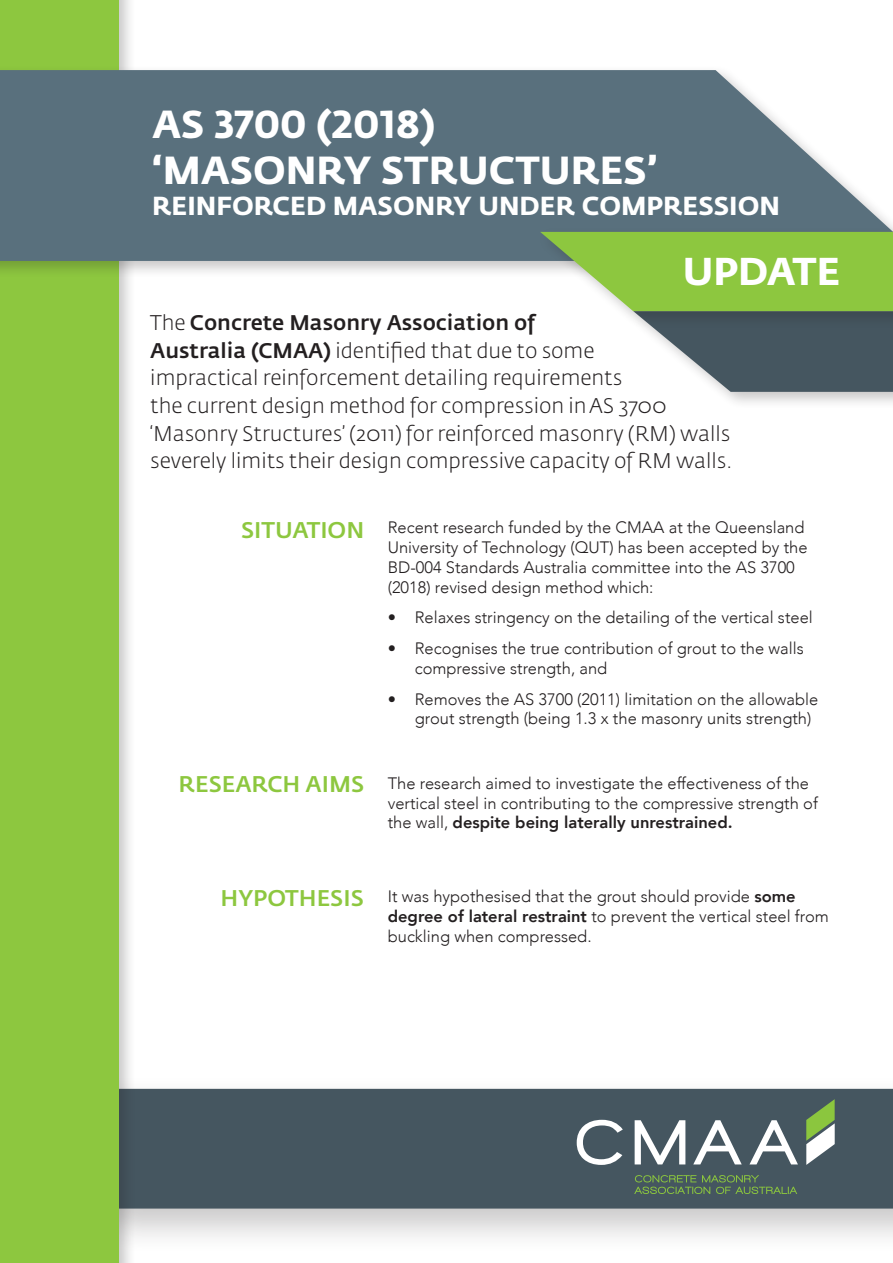
<style>
.page{position:relative;width:893px;height:1263px;background:#fff}
.page>*{position:absolute;margin:0;border:0;box-sizing:border-box;transform-origin:0 0}
.t1{font:38.7px/46.5px "Fedra Sans Bold SC";color:#fff}
.t2{font:700 38.4px "Fedra Sans";color:#fff}
.t3{font:25.8px "Fedra Sans Bold SC";color:#fff}
.Body{font:500 22.5px "Fedra Sans";color:#8dc73f}
.Body-2{font:300 21px/27.8px "Fedra Sans";color:#231f20}
.Body-3{font:300 16.5px/19.8px "Avenir";color:#231f20}
.s1{font-weight:500}
.s2{font-weight:800}
</style>
<div class="page">
<div style="left:21px;top:1075px;width:872px;height:180px;background:#231f20;opacity:.25"></div>
<div style="left:136px;top:1089px;width:757px;height:119px;background:#455660"></div>
<div style="left:0;top:0;width:136px;height:1263px;background:#231f20;opacity:.25"></div>
<div style="left:0;top:0;width:118px;height:1263px;background:#8dc73f"></div>
<div style="left:630px;top:306px;width:263px;height:104px;background:#231f20;opacity:.25"></div>
<div style="left:0;top:65px;width:893px;height:214px;background:#231f20;opacity:.25"></div>
<svg style="left:0;top:70px;width:893px;height:191px;fill:#59707d"></svg>
<div style="left:537px;top:227px;width:356px;height:102px;background:#231f20;opacity:.25"></div>
<svg style="left:540px;top:232px;width:353px;height:160px"></svg>
<svg style="left:577px;top:1120px;width:221px;height:45px"></svg>
<svg style="left:806px;top:1099px;width:29px;height:66px"></svg>
<svg style="left:634px;top:1175px;width:163px;height:19px"></svg>
<p class="t1" style="left:152px;top:102px;width:507px">AS 3700 (2018) ‘MASONRY STRUCTURES’</p>
<p class="t3" style="left:152px;top:191px;width:629px">REINFORCED MASONRY UNDER COMPRESSION</p>
<p class="t2" style="left:683px;top:249px;width:159px">UPDATE</p>
<p class="Body-2" style="left:150px;top:309px;width:584px">The <span class="s1">Concrete Masonry Association of<br>Australia (CMAA)</span> identified that due to some<br>impractical reinforcement detailing requirements<br>the current design method for compression in AS 3700 ‘Masonry Structures’ (2011) for reinforced masonry (RM) walls severely limits their design compressive capacity of RM walls.</p>
<p class="Body" style="left:241px;top:517px;width:125px">SITUATION</p>
<p class="Body" style="left:179px;top:771px;width:187px">RESEARCH AIMS</p>
<p class="Body-3" style="left:388px;top:518px;width:421px">Recent research funded by the CMAA at the Queensland University of Technology (QUT) has been accepted by the BD-004 Standards Australia committee into the AS 3700 (2018) revised design method which:</p>
<p class="Body-3" style="left:388px;top:608px;width:427px">• Relaxes stringency on the detailing of the vertical steel</p>
<p class="Body-3" style="left:415px;top:638px;width:390px;text-indent:-27px">• Recognises the true contribution of grout to the walls compressive strength, and</p>
<p class="Body-3" style="left:415px;top:689px;width:405px;text-indent:-27px">• Removes the AS 3700 (2011) limitation on the allowable grout strength (being 1.3 x the masonry units strength)</p>
<p class="Body-3" style="left:388px;top:773px;width:432px">The research aimed to investigate the effectiveness of the vertical steel in contributing to the compressive strength of the wall, <span class="s2">despite being laterally unrestrained.</span></p>
<p class="Body" style="left:221px;top:885px;width:145px">HYPOTHESIS</p>
<p class="Body-3" style="left:388px;top:887px;width:443px">It was hypothesised that the grout should provide <span class="s2">some degree of lateral restraint</span> to prevent the vertical steel from buckling when compressed.</p>
</div>
